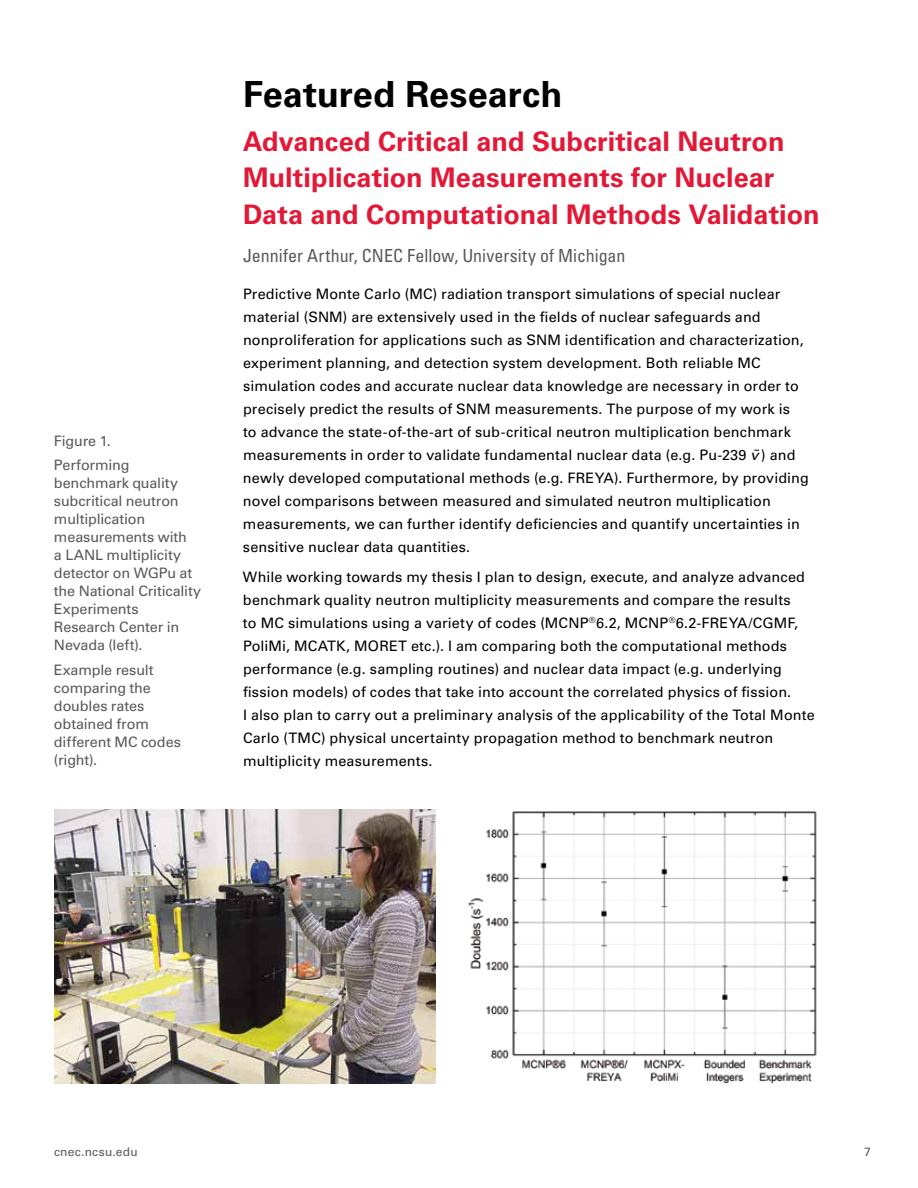
<style>
.page{position:relative;width:918px;height:1188px;background:#fff}
.page>*{position:absolute;margin:0;border:0;box-sizing:border-box;transform-origin:0 0}
.t1{font:700 36px "Univers LT Std";color:#000}
.t2{font:700 27px/36.8px "Univers LT Std";letter-spacing:.005em;color:#e31837}
.t3{font:condensed 18px "Univers LT Std";color:#58595b}
.t4{font:14.4px/23.1px "Univers LT Std";letter-spacing:.01em;color:#000}
.t5{font:14.4px/18px "Univers LT Std";letter-spacing:-.01em;color:#58595b}
.t6{font:12px "Univers LT Std";letter-spacing:.025em;color:#58595b}
.s1{font-style:italic}
</style>
<div class="page">
<img style="left:468px;top:811px;width:349px;height:273px">
<img style="left:54px;top:810px;width:381px;height:274px">
<p class="t5" style="left:54px;top:428px;width:77px;line-height:24.8px">Figure 1.<br>Performing</p>
<p class="t5" style="left:54px;top:474px;width:149px">benchmark quality subcritical neutron multiplication measurements with<br>a LANL multiplicity detector on WGPu at the National Criticality<br>Experiments<br>Research Center in<br>Nevada (left).</p>
<p class="t5" style="left:54px;top:661px;width:128px">Example result comparing the doubles rates obtained from different MC codes (right).</p>
<h1 class="t1" style="left:243px;top:73px;width:321px">Featured Research</h1>
<h2 class="t2" style="left:243px;top:123px;width:578px">Advanced Critical and Subcritical Neutron<br>Multiplication Measurements for Nuclear<br>Data and Computational Methods Validation</h2>
<p class="t3" style="left:243px;top:245px;width:384px">Jennifer Arthur, CNEC Fellow, University of Michigan</p>
<p class="t4" style="left:243px;top:282px;width:568px">Predictive Monte Carlo (MC) radiation transport simulations of special nuclear material (SNM) are extensively used in the fields of nuclear safeguards and nonproliferation for applications such as SNM identification and characterization, experiment planning, and detection system development. Both reliable MC simulation codes and accurate nuclear data knowledge are necessary in order to precisely predict the results of SNM measurements. The purpose of my work is<br>to advance the state-of-the-art of sub-critical neutron multiplication benchmark measurements in order to validate fundamental nuclear data (e.g. Pu-239 <span class="s1">v</span> ) and newly developed computational methods (e.g. FREYA). Furthermore, by providing novel comparisons between measured and simulated neutron multiplication measurements, we can further identify deficiencies and quantify uncertainties in sensitive nuclear data quantities.</p>
<p class="t4" style="left:243px;top:566px;width:573px">While working towards my thesis I plan to design, execute, and analyze advanced benchmark quality neutron multiplicity measurements and compare the results<br>to MC simulations using a variety of codes (MCNP<sup>®</sup>6.2, MCNP<sup>®</sup>6.2-FREYA/CGMF, PoliMi, MCATK, MORET etc.). I am comparing both the computational methods performance (e.g. sampling routines) and nuclear data impact (e.g. underlying fission models) of codes that take into account the correlated physics of fission.<br>I also plan to carry out a preliminary analysis of the applicability of the Total Monte Carlo (TMC) physical uncertainty propagation method to benchmark neutron multiplicity measurements.</p>
<p class="t6" style="left:54px;top:1145px;width:85px">cnec.ncsu.edu</p>
<p class="t6" style="left:864px;top:1145px;width:8px">7</p>
</div>
